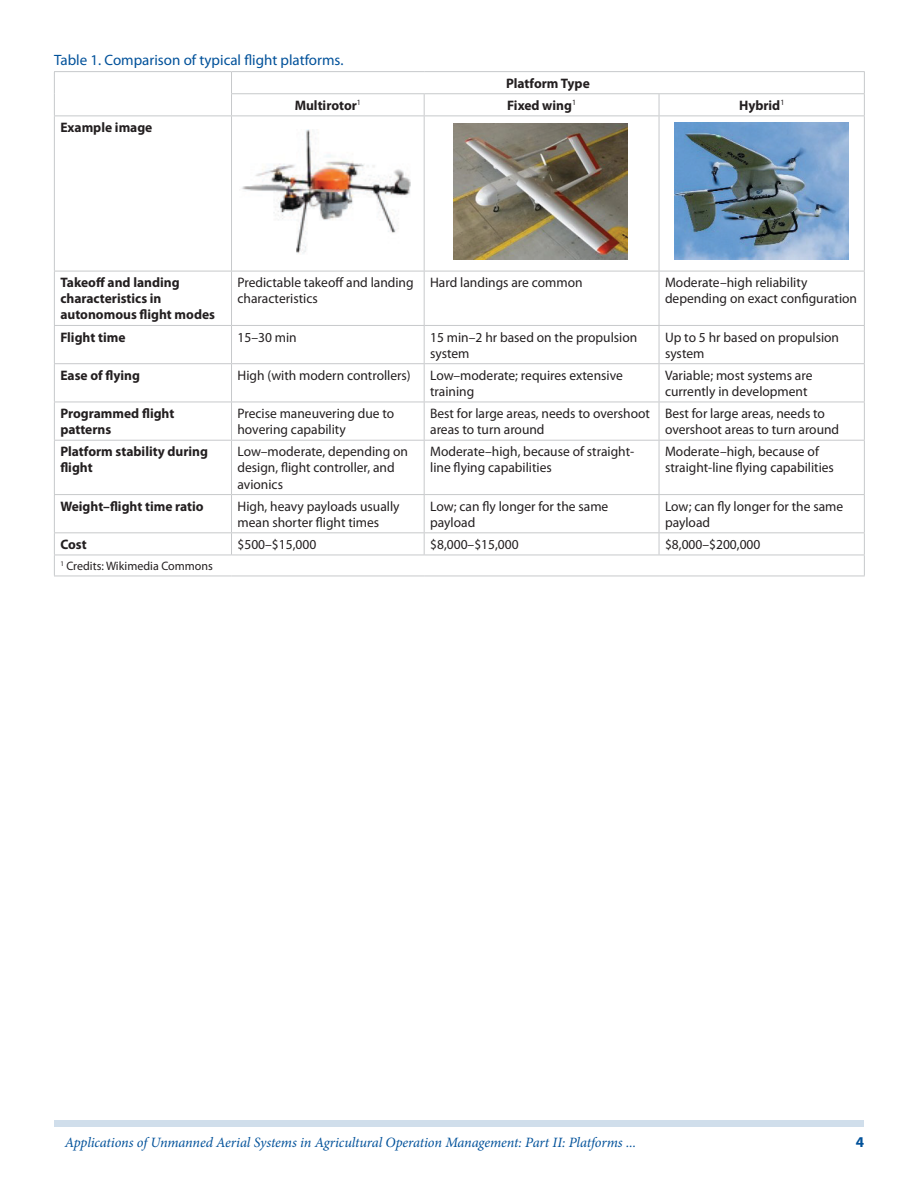
<style>
.page{position:relative;width:918px;height:1188px;background:#fff}
.page>*{position:absolute;margin:0;border:0;box-sizing:border-box;transform-origin:0 0}
.TableCaption{font:15px "Myriad Pro";color:#01519a}
.t1{font:700 15px "Myriad Pro";color:#01519a}
.RunningTitleItalics{font:italic 14.25px "Minion Pro";letter-spacing:-.01em;color:#01519a}
.TableParagraph{font:13.8px/16.2px "Myriad Pro";color:#231f20}
.TableParagraph-2{font:700 13.8px/16.2px "Myriad Pro";color:#231f20}
.TableFooter{font:12.3px "Myriad Pro";color:#231f20}
</style>
<div class="page">
<div style="left:54px;top:1120px;width:810px;height:7px;background:#d0deeb"></div>
<hr style="left:231px;top:93px;width:193px;height:1px;background:#c7c9cb">
<svg style="left:231px;top:72px;width:1px;height:44px"></svg>
<hr style="left:424px;top:93px;width:235px;height:1px;background:#c7c9cb">
<svg style="left:424px;top:94px;width:1px;height:22px"></svg>
<hr style="left:659px;top:93px;width:206px;height:1px;background:#c7c9cb">
<svg style="left:659px;top:94px;width:1px;height:22px"></svg>
<hr style="left:54px;top:116px;width:178px;height:1px;background:#c7c9cb">
<hr style="left:232px;top:116px;width:192px;height:1px;background:#c7c9cb">
<hr style="left:231px;top:116px;width:1px;height:155px;background:#c7c9cb">
<hr style="left:424px;top:116px;width:235px;height:1px;background:#c7c9cb">
<hr style="left:424px;top:116px;width:1px;height:155px;background:#c7c9cb">
<hr style="left:659px;top:116px;width:206px;height:1px;background:#c7c9cb">
<hr style="left:659px;top:116px;width:1px;height:155px;background:#c7c9cb">
<hr style="left:54px;top:271px;width:178px;height:1px;background:#c7c9cb">
<hr style="left:232px;top:271px;width:192px;height:1px;background:#c7c9cb">
<hr style="left:231px;top:271px;width:1px;height:54px;background:#c7c9cb">
<hr style="left:424px;top:271px;width:235px;height:1px;background:#c7c9cb">
<hr style="left:424px;top:271px;width:1px;height:54px;background:#c7c9cb">
<hr style="left:659px;top:271px;width:206px;height:1px;background:#c7c9cb">
<hr style="left:659px;top:271px;width:1px;height:54px;background:#c7c9cb">
<hr style="left:54px;top:325px;width:178px;height:1px;background:#c7c9cb">
<hr style="left:232px;top:325px;width:192px;height:1px;background:#c7c9cb">
<hr style="left:231px;top:326px;width:1px;height:37px;background:#c7c9cb">
<hr style="left:424px;top:325px;width:235px;height:1px;background:#c7c9cb">
<hr style="left:424px;top:326px;width:1px;height:37px;background:#c7c9cb">
<hr style="left:659px;top:325px;width:206px;height:1px;background:#c7c9cb">
<hr style="left:659px;top:326px;width:1px;height:37px;background:#c7c9cb">
<hr style="left:54px;top:363px;width:178px;height:1px;background:#c7c9cb">
<hr style="left:232px;top:363px;width:192px;height:1px;background:#c7c9cb">
<hr style="left:231px;top:364px;width:1px;height:38px;background:#c7c9cb">
<hr style="left:424px;top:363px;width:235px;height:1px;background:#c7c9cb">
<hr style="left:424px;top:364px;width:1px;height:38px;background:#c7c9cb">
<hr style="left:659px;top:363px;width:206px;height:1px;background:#c7c9cb">
<hr style="left:659px;top:364px;width:1px;height:38px;background:#c7c9cb">
<hr style="left:54px;top:402px;width:178px;height:1px;background:#c7c9cb">
<hr style="left:232px;top:402px;width:192px;height:1px;background:#c7c9cb">
<hr style="left:231px;top:402px;width:1px;height:38px;background:#c7c9cb">
<hr style="left:424px;top:402px;width:235px;height:1px;background:#c7c9cb">
<hr style="left:424px;top:402px;width:1px;height:38px;background:#c7c9cb">
<hr style="left:659px;top:402px;width:206px;height:1px;background:#c7c9cb">
<hr style="left:659px;top:402px;width:1px;height:38px;background:#c7c9cb">
<hr style="left:54px;top:440px;width:178px;height:1px;background:#c7c9cb">
<hr style="left:232px;top:440px;width:192px;height:1px;background:#c7c9cb">
<hr style="left:231px;top:441px;width:1px;height:53px;background:#c7c9cb">
<hr style="left:424px;top:440px;width:235px;height:1px;background:#c7c9cb">
<hr style="left:424px;top:441px;width:1px;height:53px;background:#c7c9cb">
<hr style="left:659px;top:440px;width:206px;height:1px;background:#c7c9cb">
<hr style="left:659px;top:441px;width:1px;height:53px;background:#c7c9cb">
<hr style="left:54px;top:494px;width:178px;height:1px;background:#c7c9cb">
<hr style="left:232px;top:494px;width:192px;height:1px;background:#c7c9cb">
<hr style="left:231px;top:495px;width:1px;height:37px;background:#c7c9cb">
<hr style="left:424px;top:494px;width:235px;height:1px;background:#c7c9cb">
<hr style="left:424px;top:495px;width:1px;height:37px;background:#c7c9cb">
<hr style="left:659px;top:494px;width:206px;height:1px;background:#c7c9cb">
<hr style="left:659px;top:495px;width:1px;height:37px;background:#c7c9cb">
<hr style="left:54px;top:532px;width:178px;height:1px;background:#c7c9cb">
<hr style="left:232px;top:532px;width:192px;height:1px;background:#c7c9cb">
<svg style="left:231px;top:533px;width:1px;height:22px"></svg>
<hr style="left:424px;top:532px;width:235px;height:1px;background:#c7c9cb">
<svg style="left:424px;top:533px;width:1px;height:22px"></svg>
<hr style="left:659px;top:532px;width:206px;height:1px;background:#c7c9cb">
<svg style="left:659px;top:533px;width:1px;height:22px"></svg>
<hr style="left:54px;top:71px;width:178px;height:1px;background:#c7c9cb">
<hr style="left:232px;top:71px;width:192px;height:1px;background:#c7c9cb">
<hr style="left:424px;top:71px;width:235px;height:1px;background:#c7c9cb">
<hr style="left:659px;top:71px;width:206px;height:1px;background:#c7c9cb">
<svg style="left:54px;top:72px;width:1px;height:44px"></svg>
<hr style="left:54px;top:116px;width:1px;height:155px;background:#c7c9cb">
<hr style="left:54px;top:271px;width:1px;height:54px;background:#c7c9cb">
<hr style="left:54px;top:326px;width:1px;height:37px;background:#c7c9cb">
<hr style="left:54px;top:364px;width:1px;height:38px;background:#c7c9cb">
<hr style="left:54px;top:402px;width:1px;height:38px;background:#c7c9cb">
<hr style="left:54px;top:441px;width:1px;height:53px;background:#c7c9cb">
<hr style="left:54px;top:495px;width:1px;height:37px;background:#c7c9cb">
<svg style="left:54px;top:533px;width:1px;height:43px"></svg>
<hr style="left:54px;top:555px;width:178px;height:1px;background:#c7c9cb">
<hr style="left:232px;top:555px;width:192px;height:1px;background:#c7c9cb">
<hr style="left:424px;top:555px;width:235px;height:1px;background:#c7c9cb">
<hr style="left:659px;top:555px;width:206px;height:1px;background:#c7c9cb">
<hr style="left:54px;top:576px;width:178px;height:1px;background:#c7c9cb">
<hr style="left:232px;top:576px;width:192px;height:1px;background:#c7c9cb">
<hr style="left:424px;top:576px;width:235px;height:1px;background:#c7c9cb">
<hr style="left:659px;top:576px;width:206px;height:1px;background:#c7c9cb">
<svg style="left:864px;top:72px;width:1px;height:44px"></svg>
<hr style="left:864px;top:116px;width:1px;height:155px;background:#c7c9cb">
<hr style="left:864px;top:271px;width:1px;height:54px;background:#c7c9cb">
<hr style="left:864px;top:326px;width:1px;height:37px;background:#c7c9cb">
<hr style="left:864px;top:364px;width:1px;height:38px;background:#c7c9cb">
<hr style="left:864px;top:402px;width:1px;height:38px;background:#c7c9cb">
<hr style="left:864px;top:441px;width:1px;height:53px;background:#c7c9cb">
<hr style="left:864px;top:495px;width:1px;height:37px;background:#c7c9cb">
<svg style="left:864px;top:533px;width:1px;height:43px"></svg>
<img style="left:242px;top:129px;width:169px;height:125px">
<img style="left:453px;top:124px;width:175px;height:135px">
<img style="left:674px;top:123px;width:175px;height:136px">
<p class="TableCaption" style="left:54px;top:51px;width:291px">Table 1. Comparison of typical flight platforms.</p>
<p class="TableParagraph-2" style="left:506px;top:75px;width:85px">Platform Type</p>
<p class="TableParagraph-2" style="left:60px;top:119px;width:94px">Example image</p>
<p class="TableParagraph-2" style="left:295px;top:97px;width:68px">Multirotor<sup>1</sup></p>
<p class="TableParagraph-2" style="left:507px;top:97px;width:70px">Fixed wing<sup>1</sup></p>
<p class="TableParagraph-2" style="left:739px;top:97px;width:47px">Hybrid<sup>1</sup></p>
<p class="TableParagraph-2" style="left:60px;top:274px;width:156px">Takeoff and landing characteristics in autonomous flight modes</p>
<p class="TableParagraph" style="left:238px;top:274px;width:178px">Predictable takeoff and landing characteristics</p>
<p class="TableParagraph" style="left:430px;top:274px;width:154px">Hard landings are common</p>
<p class="TableParagraph" style="left:665px;top:274px;width:194px">Moderate–high reliability depending on exact configuration</p>
<p class="TableParagraph-2" style="left:60px;top:328px;width:67px">Flight time</p>
<p class="TableParagraph" style="left:238px;top:329px;width:61px">15–30 min</p>
<p class="TableParagraph" style="left:430px;top:329px;width:209px">15 min–2 hr based on the propulsion system</p>
<p class="TableParagraph" style="left:665px;top:329px;width:176px">Up to 5 hr based on propulsion system</p>
<p class="TableParagraph-2" style="left:60px;top:367px;width:81px">Ease of flying</p>
<p class="TableParagraph" style="left:238px;top:367px;width:175px">High (with modern controllers)</p>
<p class="TableParagraph" style="left:430px;top:367px;width:194px">Low–moderate; requires extensive training</p>
<p class="TableParagraph" style="left:665px;top:367px;width:149px">Variable; most systems are currently in development</p>
<p class="TableParagraph-2" style="left:60px;top:405px;width:116px">Programmed flight patterns</p>
<p class="TableParagraph" style="left:238px;top:405px;width:158px">Precise maneuvering due to hovering capability</p>
<p class="TableParagraph" style="left:430px;top:405px;width:221px">Best for large areas, needs to overshoot areas to turn around</p>
<p class="TableParagraph" style="left:665px;top:405px;width:176px">Best for large areas, needs to overshoot areas to turn around</p>
<p class="TableParagraph-2" style="left:60px;top:443px;width:149px">Platform stability during flight</p>
<p class="TableParagraph" style="left:238px;top:443px;width:172px">Low–moderate, depending on design, flight controller, and avionics</p>
<p class="TableParagraph" style="left:430px;top:443px;width:206px">Moderate–high, because of straight&shy;line flying capabilities</p>
<p class="TableParagraph" style="left:665px;top:443px;width:170px">Moderate–high, because of straight-line flying capabilities</p>
<p class="TableParagraph-2" style="left:60px;top:498px;width:145px">Weight–flight time ratio</p>
<p class="TableParagraph" style="left:238px;top:498px;width:164px">High, heavy payloads usually mean shorter flight times</p>
<p class="TableParagraph" style="left:430px;top:498px;width:180px">Low; can fly longer for the same payload</p>
<p class="TableParagraph" style="left:665px;top:498px;width:180px">Low; can fly longer for the same payload</p>
<p class="TableParagraph-2" style="left:60px;top:536px;width:28px">Cost</p>
<p class="TableParagraph" style="left:238px;top:536px;width:80px">$500–$15,000</p>
<p class="TableParagraph" style="left:430px;top:536px;width:90px">$8,000–$15,000</p>
<p class="TableParagraph" style="left:665px;top:536px;width:97px">$8,000–$200,000</p>
<p class="TableFooter" style="left:60px;top:558px;width:154px"><sup>1</sup> Credits: Wikimedia Commons</p>
<p class="RunningTitleItalics" style="left:65px;top:1133px;width:573px">Applications of Unmanned Aerial Systems in Agricultural Operation Management: Part II: Platforms ...</p>
<p class="t1" style="left:856px;top:1133px;width:10px">4</p>
</div>
